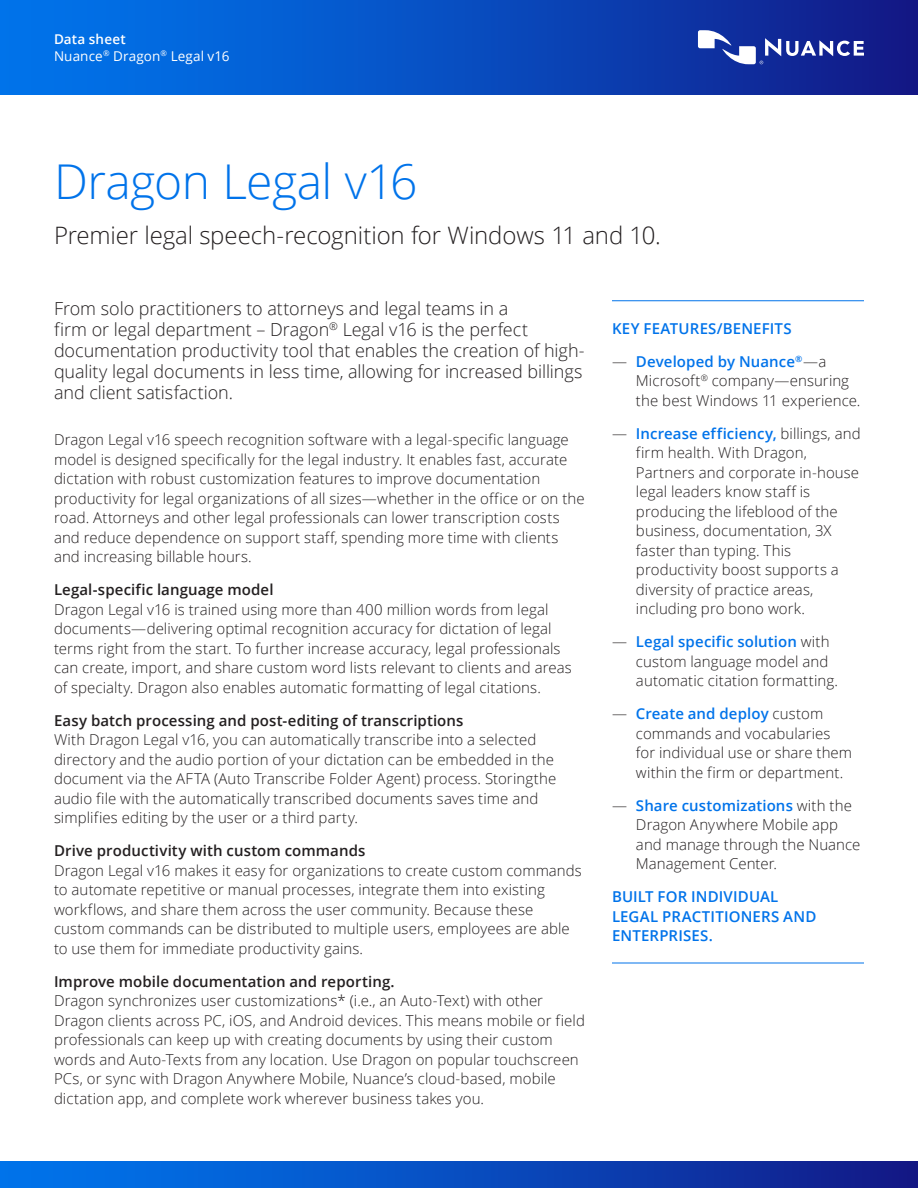
<style>
.page{position:relative;width:918px;height:1188px;background:#fff}
.page>*{position:absolute;margin:0;border:0;box-sizing:border-box;transform-origin:0 0}
.Headline_32_34{font:300 48px "Open Sans";letter-spacing:-.01em;color:#0073ea}
.Subhead_16_19{font:300 24px "Open Sans";letter-spacing:-.005em;color:#231f20}
.Intro_Text_12_14{font:300 18px/21px "Open Sans";letter-spacing:-.005em;color:#231f20}
.Body_Text_10_13{font:300 15px/19.5px "Open Sans";letter-spacing:.005em;color:#231f20}
.Highlight_Bullets_10{font:300 15px/19.5px "Open Sans";letter-spacing:.005em;color:#231f20}
.Body_Text_Subhead_10{font:600 15px "Open Sans";letter-spacing:.005em;color:#231f20}
.Highlight_Bullets_LA{font:600 15px/19.5px "Open Sans";letter-spacing:.01em;color:#0073ea}
.Body_Text_10_13-2{font:600 15px "Open Sans";letter-spacing:.005em;color:#231f20}
.HIGHLIGHTS_10_13_w_r{font:600 15px "Open Sans";letter-spacing:.015em;color:#0073ea}
.Product_Offering_Nam{font:13.5px "Open Sans";letter-spacing:.01em;color:#fff}
.Data_sheet_9_11{font:600 13.5px "Open Sans";letter-spacing:.01em;color:#fff}
.s1{font-weight:600;color:#0073ea}
</style>
<div class="page">
<div style="left:0;top:1161px;width:918px;height:27px;background:linear-gradient(to right,#007bf2,#121b89)"></div>
<div style="left:0;top:0;width:918px;height:94px;background:linear-gradient(to right,#007bf2,#121b89)"></div>
<svg style="left:698px;top:30px;width:166px;height:34px"></svg>
<hr style="left:612px;top:300px;width:252px;height:1px;background:#0073ea">
<hr style="left:612px;top:963px;width:252px;height:1px;background:#0073ea">
<p class="Data_sheet_9_11" style="left:54px;top:30px;width:73px">Data sheet</p>
<p class="Product_Offering_Nam" style="left:54px;top:47px;width:177px">Nuance<sup>®</sup> Dragon<sup>®</sup> Legal v16</p>
<h1 class="Headline_32_34" style="left:54px;top:148px;width:365px">Dragon Legal v16</h1>
<p class="Subhead_16_19" style="left:54px;top:219px;width:608px">Premier legal speech-recognition for Windows 11 and 10.</p>
<p class="Intro_Text_12_14" style="left:54px;top:297px;width:532px">From solo practitioners to attorneys and legal teams in a<br>firm or legal department – Dragon<sup>®</sup> Legal v16 is the perfect documentation productivity tool that enables the creation of high&shy;quality legal documents in less time, allowing for increased billings and client satisfaction.</p>
<p class="Body_Text_10_13" style="left:54px;top:430px;width:532px">Dragon Legal v16 speech recognition software with a legal-specific language model is designed specifically for the legal industry. It enables fast, accurate dictation with robust customization features to improve documentation productivity for legal organizations of all sizes—whether in the office or on the road. Attorneys and other legal professionals can lower transcription costs and reduce dependence on support staff, spending more time with clients and increasing billable hours.</p>
<h2 class="Body_Text_Subhead_10" style="left:54px;top:579px;width:221px">Legal-specific language model</h2>
<p class="Body_Text_10_13" style="left:54px;top:599px;width:519px">Dragon Legal v16 is trained using more than 400 million words from legal documents—delivering optimal recognition accuracy for dictation of legal terms right from the start. To further increase accuracy, legal professionals can create, import, and share custom word lists relevant to clients and areas of specialty. Dragon also enables automatic formatting of legal citations.</p>
<p class="Body_Text_10_13-2" style="left:54px;top:710px;width:411px">Easy batch processing and post-editing of transcriptions</p>
<p class="Body_Text_10_13" style="left:54px;top:730px;width:484px">With Dragon Legal v16, you can automatically transcribe into a selected</p>
<p class="Body_Text_10_13" style="left:54px;top:749px;width:504px">directory and the audio portion of your dictation can be embedded in the document via the AFTA (Auto Transcribe Folder Agent) process. Storingthe audio file with the automatically transcribed documents saves time and simplifies editing by the user or a third party.</p>
<h2 class="Body_Text_Subhead_10" style="left:54px;top:840px;width:313px">Drive productivity with custom commands</h2>
<p class="Body_Text_10_13" style="left:54px;top:860px;width:529px">Dragon Legal v16 makes it easy for organizations to create custom commands to automate repetitive or manual processes, integrate them into existing workflows, and share them across the user community. Because these custom commands can be distributed to multiple users, employees are able to use them for immediate productivity gains.</p>
<h2 class="Body_Text_Subhead_10" style="left:54px;top:971px;width:342px">Improve mobile documentation and reporting.</h2>
<p class="Body_Text_10_13" style="left:54px;top:991px;width:532px">Dragon synchronizes user customizations* (i.e., an Auto-Text) with other Dragon clients across PC, iOS, and Android devices. This means mobile or field professionals can keep up with creating documents by using their custom words and Auto-Texts from any location. Use Dragon on popular touchscreen PCs, or sync with Dragon Anywhere Mobile, Nuance’s cloud-based, mobile dictation app, and complete work wherever business takes you.</p>
<p class="HIGHLIGHTS_10_13_w_r" style="left:612px;top:318px;width:181px">KEY FEATURES/BENEFITS</p>
<p class="Highlight_Bullets_10" style="left:636px;top:351px;width:226px;text-indent:-24px">— <span class="s1">Developed by Nuance</span><sup>®</sup>—a<br>Microsoft<sup>®</sup> company—ensuring the best Windows 11 experience.</p>
<p class="Highlight_Bullets_10" style="left:636px;top:423px;width:226px;text-indent:-24px">— <span class="s1">Increase efficiency,</span> billings, and firm health. With Dragon,<br>Partners and corporate in-house legal leaders know staff is producing the lifeblood of the business, documentation, 3X faster than typing. This productivity boost supports a diversity of practice areas, including pro bono work.</p>
<p class="Highlight_Bullets_10" style="left:636px;top:631px;width:203px;text-indent:-24px">— <span class="s1">Legal specific solution</span> with custom language model and automatic citation formatting.</p>
<p class="Highlight_Bullets_10" style="left:636px;top:703px;width:218px;text-indent:-24px">— <span class="s1">Create and deploy</span> custom commands and vocabularies for individual use or share them within the firm or department.</p>
<p class="Highlight_Bullets_10" style="left:636px;top:795px;width:226px;text-indent:-24px">— <span class="s1">Share customizations</span> with the<br>Dragon Anywhere Mobile app and manage through the Nuance<br>Management Center.</p>
<p class="Highlight_Bullets_LA" style="left:612px;top:887px;width:206px">BUILT FOR INDIVIDUAL<br>LEGAL PRACTITIONERS AND<br>ENTERPRISES.</p>
</div>
